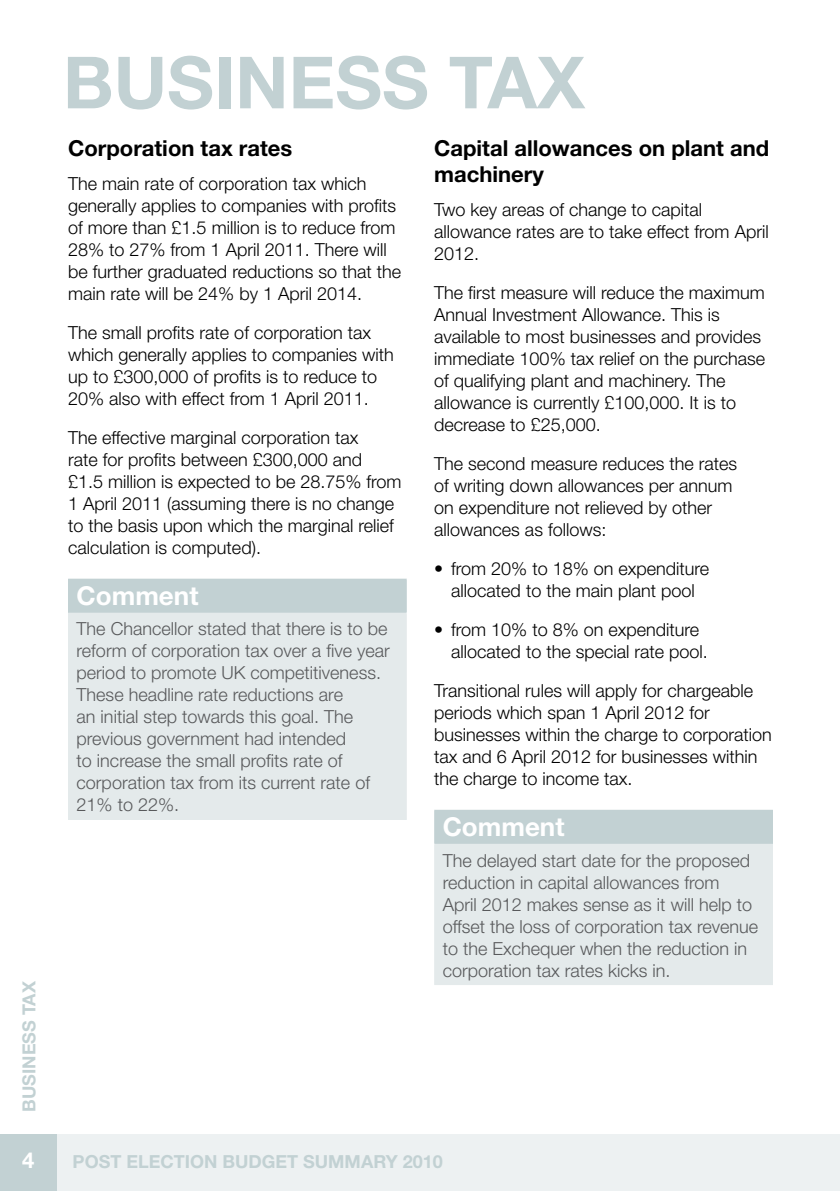
<style>
.page{position:relative;width:840px;height:1191px;background:#fff}
.page>*{position:absolute;margin:0;border:0;box-sizing:border-box;transform-origin:0 0}
.t1{font:700 72px "Helvetica Neue";color:#c2d1d3}
.t2{font:700 26px "Helvetica Neue";color:#fff}
.t3{font:700 22px/26px "Helvetica Neue";color:#000}
.t4{font:700 22px "Helvetica Neue";color:#fff}
.t5{font:300 18px/22px "Helvetica Neue";color:#000}
.t6{font:300 18px/22px "Helvetica Neue";color:#58595b}
.t7{font:700 18px "Helvetica Neue";color:#c2d1d3}
.s1{font-weight:400}
</style>
<div class="page">
<div style="left:0;top:1134px;width:839px;height:57px;background:#edf1f2"></div>
<div style="left:0;top:1134px;width:57px;height:57px;background:#c2d1d3"></div>
<div style="left:69px;top:579px;width:337px;height:34px;background:#c2d1d3"></div>
<div style="left:69px;top:613px;width:337px;height:206px;background:#e4eaeb"></div>
<hr style="left:68px;top:578px;width:338px;height:1px;background:#c2d1d3">
<hr style="left:68px;top:579px;width:1px;height:33px;background:#c2d1d3">
<hr style="left:68px;top:612px;width:338px;height:1px;background:#e4eaeb">
<hr style="left:68px;top:613px;width:1px;height:206px;background:#e4eaeb">
<hr style="left:68px;top:819px;width:338px;height:1px;background:#e4eaeb">
<div style="left:434px;top:810px;width:338px;height:34px;background:#c2d1d3"></div>
<div style="left:434px;top:844px;width:338px;height:140px;background:#e4eaeb"></div>
<hr style="left:434px;top:809px;width:338px;height:1px;background:#c2d1d3">
<hr style="left:434px;top:843px;width:338px;height:1px;background:#e4eaeb">
<hr style="left:434px;top:984px;width:338px;height:1px;background:#e4eaeb">
<p class="t7" style="left:18px;top:1111px;width:132px;rotate:-90deg">business Tax</p>
<h1 class="t1" style="left:63px;top:38px;width:96px">Business</h1>
<h1 class="t1" style="left:448px;top:38px;width:89px">Tax</h1>
<p class="t3" style="left:68px;top:135px;width:226px">Corporation tax rates</p>
<p class="t5" style="left:68px;top:172px;width:334px">The main rate of corporation tax which generally applies to companies with profits of more than £1.5 million is to reduce from 28% to 27% from 1 April 2011. There will be further graduated reductions so that the main rate will be 24% by 1 April 2014.</p>
<p class="t5" style="left:68px;top:321px;width:327px">The small profits rate of corporation tax which generally applies to companies with up to £300,000 of profits is to reduce to 20% also with effect from 1 April 2011.</p>
<p class="t5" style="left:68px;top:426px;width:335px">The effective marginal corporation tax<br>rate for profits between £300,000 and £1.5 million is expected to be 28.75% from 1 April 2011 (assuming there is no change to the basis upon which the marginal relief calculation is computed).</p>
<h2 class="t2" style="left:77px;top:580px;width:123px">Comment</h2>
<p class="t6" style="left:77px;top:617px;width:314px">The Chancellor stated that there is to be reform of corporation tax over a five year period to promote UK competitiveness.<br>These headline rate reductions are<br>an initial step towards this goal. The previous government had intended<br>to increase the small profits rate of corporation tax from its current rate of 21% to 22%.</p>
<p class="t3" style="left:434px;top:135px;width:336px">Capital allowances on plant and machinery</p>
<p class="t5" style="left:434px;top:198px;width:336px">Two key areas of change to capital allowance rates are to take effect from April<br>2012.</p>
<p class="t5" style="left:434px;top:281px;width:332px">The first measure will reduce the maximum Annual Investment Allowance. This is available to most businesses and provides immediate 100% tax relief on the purchase of qualifying plant and machinery. The allowance is currently £100,000. It is to decrease to £25,000.</p>
<p class="t5" style="left:434px;top:452px;width:304px">The second measure reduces the rates of writing down allowances per annum on expenditure not relieved by other allowances as follows:</p>
<p class="t5" style="left:434px;top:557px;width:276px;text-align:center"><span class="s1">•</span> from 20% to 18% on expenditure allocated to the main plant pool</p>
<p class="t5" style="left:451px;top:618px;width:258px;text-indent:-17px"><span class="s1">•</span> from 10% to 8% on expenditure allocated to the special rate pool.</p>
<p class="t5" style="left:434px;top:679px;width:339px">Transitional rules will apply for chargeable periods which span 1 April 2012 for businesses within the charge to corporation tax and 6 April 2012 for businesses within the charge to income tax.</p>
<h2 class="t2" style="left:442px;top:811px;width:123px">Comment</h2>
<p class="t6" style="left:442px;top:848px;width:317px">The delayed start date for the proposed reduction in capital allowances from<br>April 2012 makes sense as it will help to offset the loss of corporation tax revenue to the Exchequer when the reduction in corporation tax rates kicks in.</p>
<p class="t4" style="left:22px;top:1146px;width:14px">4</p>
<p class="t7" style="left:73px;top:1150px;width:371px">POST ELECTION BUDGET SUMMARY 2010</p>
</div>
